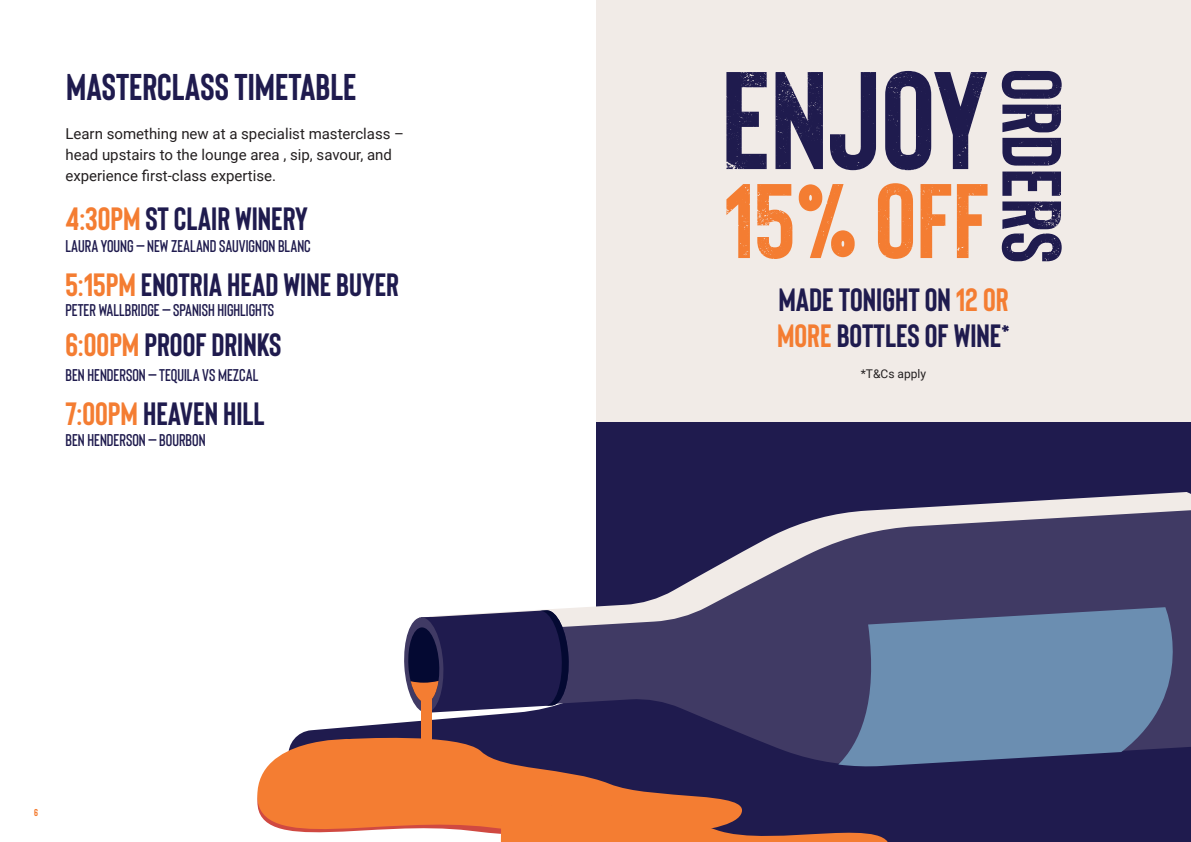
<style>
.page{position:relative;width:1191px;height:842px;background:#fff}
.page>*{position:absolute;margin:0;border:0;box-sizing:border-box;transform-origin:0 0}
.t1{font:700 37.2px "Bison";color:#1f1b4e}
.t2{font:700 32.2px/36px "Bison";color:#1f1b4e}
.t3{font:600 17px "Bison";color:#1f1b4e}
.t4{font:15px/21px "Roboto";color:#231f20}
.t5{font:12px "Roboto";color:#231f20}
.t6{font:700 10px "Bison";color:#f47d32}
.s1{color:#f47d32}
</style>
<div class="page">
<div style="left:596px;top:421px;width:595px;height:421px;background:#1f1b4e"></div>
<div style="left:596px;top:0;width:595px;height:421px;background:#f1ebe7"></div>
<svg style="left:419px;top:634px;width:419px;height:130px;fill:#403a64"></svg>
<svg style="left:543px;top:492px;width:646px;height:142px;fill:#403a64"></svg>
<svg style="left:257px;top:732px;width:497px;height:102px;fill:#f47d32"></svg>
<svg style="left:500px;top:790px;width:388px;height:52px"></svg>
<svg style="left:838px;top:607px;width:353px;height:160px;fill:#6b8eb1"></svg>
<svg style="left:1186px;top:493px;width:5px;height:161px"></svg>
<div style="left:421px;top:693px;width:10px;height:79px;background:#f47d32"></div>
<svg style="left:404px;top:610px;width:166px;height:103px"></svg>
<svg style="left:726px;top:70px;width:336px;height:192px"></svg>
<p class="t1" style="left:66px;top:64px;width:292px">MASTERCLASS TIMETABLE</p>
<p class="t4" style="left:65px;top:123px;width:340px">Learn something new at a specialist masterclass – head upstairs to the lounge area , sip, savour, and experience first-class expertise.</p>
<p class="t2" style="left:65px;top:200px;width:244px"><span class="s1">4:30PM</span> ST CLAIR WINERY</p>
<p class="t3" style="left:65px;top:235px;width:247px">LAURA YOUNG – NEW ZEALAND SAUVIGNON BLANC</p>
<p class="t2" style="left:65px;top:265px;width:335px"><span class="s1">5:15PM</span> ENOTRIA HEAD WINE BUYER</p>
<p class="t2" style="left:65px;top:326px;width:218px"><span class="s1">6:00PM</span> PROOF DRINKS</p>
<p class="t3" style="left:65px;top:300px;width:210px">PETER WALLBRIDGE – SPANISH HIGHLIGHTS</p>
<p class="t3" style="left:65px;top:364px;width:194px">BEN HENDERSON – TEQUILA VS MEZCAL</p>
<p class="t2" style="left:65px;top:394px;width:201px"><span class="s1">7:00PM</span> HEAVEN HILL</p>
<p class="t3" style="left:65px;top:429px;width:142px">BEN HENDERSON – BOURBON</p>
<p class="t6" style="left:34px;top:806px;width:5px">6</p>
<p class="t2" style="left:777px;top:280px;width:234px">MADE TONIGHT ON <span class="s1">12 OR<br>MORE</span> BOTTLES OF WINE<sup>*</sup></p>
<p class="t5" style="left:860px;top:366px;width:67px">*T&amp;Cs apply</p>
</div>
